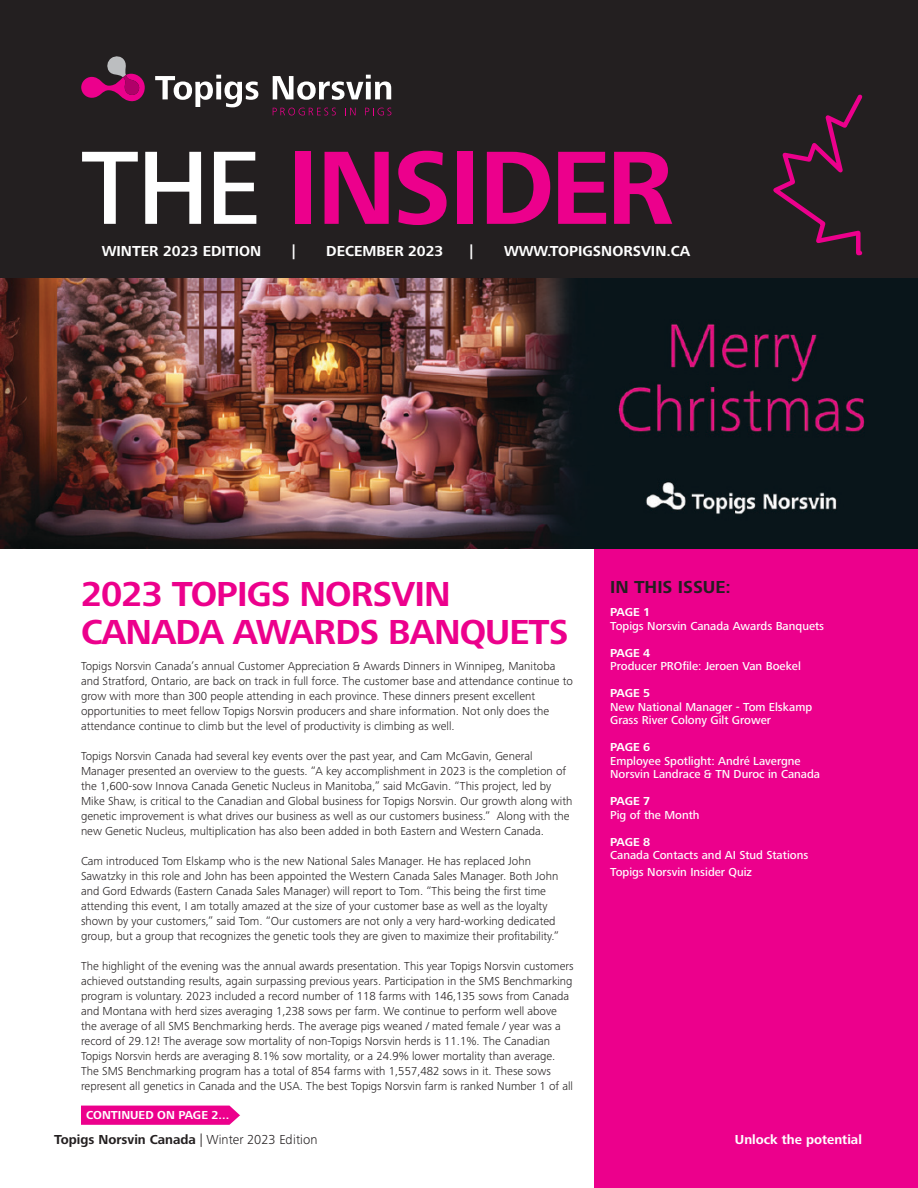
<style>
.page{position:relative;width:918px;height:1188px;background:#fff}
.page>*{position:absolute;margin:0;border:0;box-sizing:border-box;transform-origin:0 0}
.t1{font:700 108px "Frutiger Next Pro";letter-spacing:-.03em;color:#ec008c}
.t2{font:700 36px/37.5px "Frutiger Next Pro";letter-spacing:-.025em;color:#ec008c}
.t3{font:700 18px "Frutiger Next Pro";color:#231f20}
.t4{font:700 15px "Frutiger Next Pro";color:#fff}
.t5{font:700 13.5px "Frutiger Next Pro";color:#231f20}
.t6{font:700 13.5px "Frutiger Next Pro";color:#fff}
.t7{font:300 12px/15px "Frutiger Next Pro";color:#231f20}
.t8{font:500 12px "Frutiger Next Pro";color:#fff}
.t9{font:700 12px "Frutiger Next Pro";letter-spacing:-.005em;color:#fff}
.s1{font-weight:500;color:#fff}
.s2{font-weight:300}
</style>
<div class="page">
<div style="left:0;top:0;width:918px;height:279px;background:#231f20"></div>
<div style="left:594px;top:549px;width:324px;height:639px;background:#ec008c"></div>
<img style="left:0;top:279px;width:918px;height:270px">
<svg style="left:773px;top:95px;width:89px;height:160px"></svg>
<svg style="left:155px;top:75px;width:103px;height:32px"></svg>
<svg style="left:273px;top:75px;width:118px;height:25px"></svg>
<svg style="left:273px;top:108px;width:63px;height:7px"></svg>
<svg style="left:345px;top:108px;width:11px;height:7px"></svg>
<svg style="left:365px;top:108px;width:26px;height:7px"></svg>
<svg style="left:81px;top:56px;width:64px;height:46px"></svg>
<svg style="left:81px;top:1106px;width:159px;height:19px;background:#ec0a90"></svg>
<p class="t1" style="left:81px;top:126px;width:595px"><span class="s1">THE</span> INSIDER</p>
<p class="t4" style="left:102px;top:242px;width:161px">WINTER 2023 EDITION</p>
<p class="t4" style="left:292px;top:242px;width:5px">|</p>
<p class="t4" style="left:326px;top:242px;width:119px">DECEMBER 2023</p>
<p class="t4" style="left:470px;top:242px;width:5px">|</p>
<p class="t4" style="left:504px;top:242px;width:188px">WWW.TOPIGSNORSVIN.CA</p>
<p class="t2" style="left:81px;top:576px;width:489px">2023 TOPIGS NORSVIN<br>CANADA AWARDS BANQUETS</p>
<p class="t7" style="left:81px;top:658px;width:494px">Topigs Norsvin Canada’s annual Customer Appreciation &amp; Awards Dinners in Winnipeg, Manitoba and Stratford, Ontario, are back on track in full force. The customer base and attendance continue to grow with more than 300 people attending in each province. These dinners present excellent opportunities to meet fellow Topigs Norsvin producers and share information. Not only does the attendance continue to climb but the level of productivity is climbing as well.</p>
<p class="t7" style="left:81px;top:748px;width:493px">Topigs Norsvin Canada had several key events over the past year, and Cam McGavin, General Manager presented an overview to the guests. “A key accomplishment in 2023 is the completion of the 1,600-sow Innova Canada Genetic Nucleus in Manitoba,” said McGavin. “This project, led by Mike Shaw, is critical to the Canadian and Global business for Topigs Norsvin. Our growth along with genetic improvement is what drives our business as well as our customers business.” Along with the new Genetic Nucleus, multiplication has also been added in both Eastern and Western Canada.</p>
<p class="t7" style="left:81px;top:853px;width:479px">Cam introduced Tom Elskamp who is the new National Sales Manager. He has replaced John Sawatzky in this role and John has been appointed the Western Canada Sales Manager. Both John and Gord Edwards (Eastern Canada Sales Manager) will report to Tom. “This being the first time attending this event, I am totally amazed at the size of your customer base as well as the loyalty shown by your customers,” said Tom. “Our customers are not only a very hard-working dedicated group, but a group that recognizes the genetic tools they are given to maximize their profitability.”</p>
<p class="t7" style="left:81px;top:958px;width:494px">The highlight of the evening was the annual awards presentation. This year Topigs Norsvin customers achieved outstanding results, again surpassing previous years. Participation in the SMS Benchmarking program is voluntary. 2023 included a record number of 118 farms with 146,135 sows from Canada and Montana with herd sizes averaging 1,238 sows per farm. We continue to perform well above the average of all SMS Benchmarking herds. The average pigs weaned / mated female / year was a record of 29.12! The average sow mortality of non-Topigs Norsvin herds is 11.1%. The Canadian Topigs Norsvin herds are averaging 8.1% sow mortality, or a 24.9% lower mortality than average.<br>The SMS Benchmarking program has a total of 854 farms with 1,557,482 sows in it. These sows represent all genetics in Canada and the USA. The best Topigs Norsvin farm is ranked Number 1 of all</p>
<p class="t9" style="left:86px;top:1108px;width:145px">CONTINUED ON PAGE 2...</p>
<p class="t5" style="left:54px;top:1132px;width:265px">Topigs Norsvin Canada <span class="s2">| Winter 2023 Edition</span></p>
<p class="t3" style="left:610px;top:577px;width:122px">IN THIS ISSUE:</p>
<p class="t9" style="left:610px;top:605px;width:42px">PAGE 1</p>
<p class="t8" style="left:610px;top:619px;width:216px">Topigs Norsvin Canada Awards Banquets</p>
<p class="t9" style="left:610px;top:646px;width:42px">PAGE 4</p>
<p class="t8" style="left:610px;top:659px;width:192px">Producer PROfile: Jeroen Van Boekel</p>
<p class="t9" style="left:610px;top:686px;width:42px">PAGE 5</p>
<p class="t8" style="left:610px;top:700px;width:204px">New National Manager - Tom Elskamp</p>
<p class="t8" style="left:610px;top:713px;width:162px">Grass River Colony Gilt Grower</p>
<p class="t9" style="left:610px;top:740px;width:42px">PAGE 6</p>
<p class="t8" style="left:610px;top:754px;width:192px">Employee Spotlight: André Lavergne</p>
<p class="t8" style="left:610px;top:767px;width:211px">Norsvin Landrace &amp; TN Duroc in Canada</p>
<p class="t9" style="left:610px;top:794px;width:42px">PAGE 7</p>
<p class="t8" style="left:610px;top:808px;width:91px">Pig of the Month</p>
<p class="t9" style="left:610px;top:835px;width:42px">PAGE 8</p>
<p class="t8" style="left:610px;top:848px;width:200px">Canada Contacts and AI Stud Stations</p>
<p class="t8" style="left:610px;top:865px;width:143px">Topigs Norsvin Insider Quiz</p>
<p class="t6" style="left:735px;top:1132px;width:129px">Unlock the potential</p>
</div>
